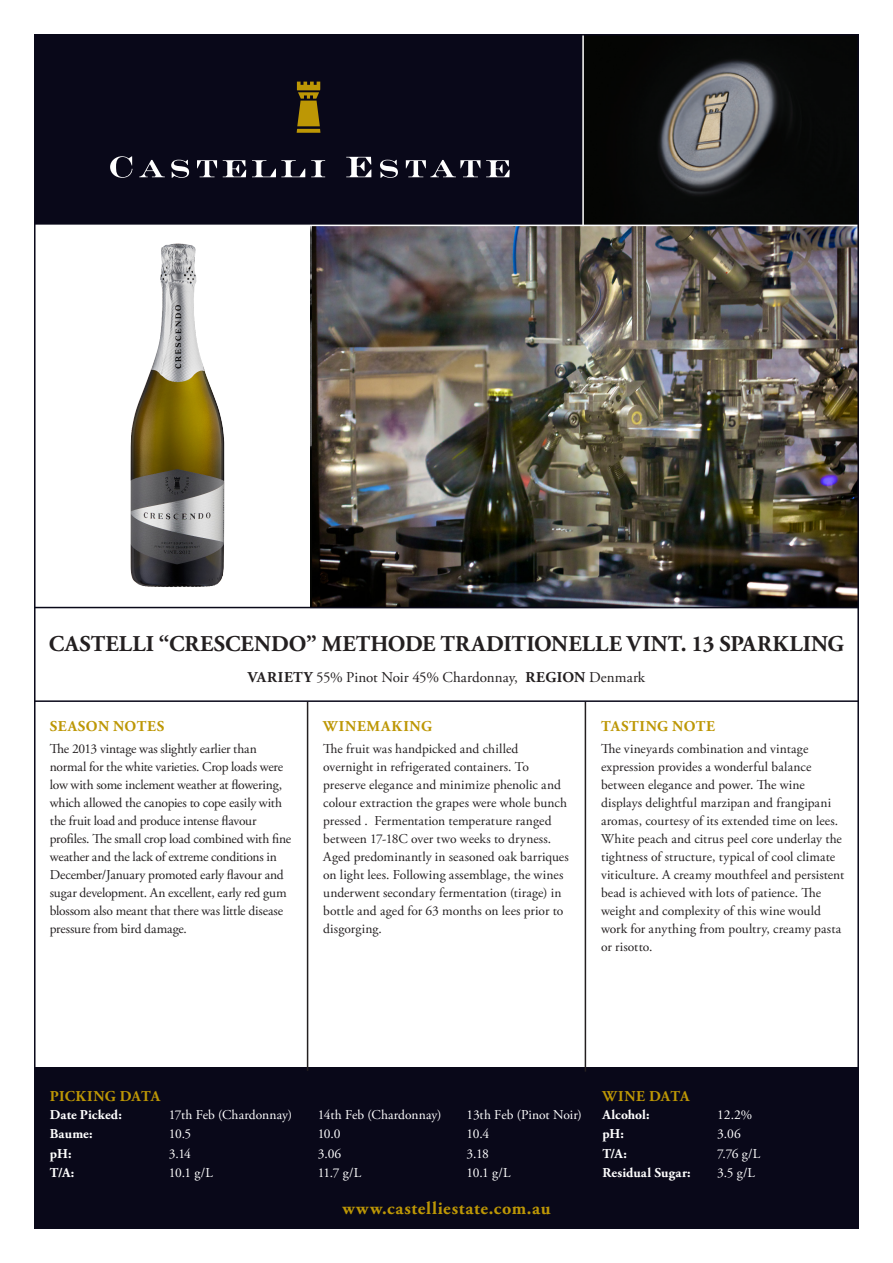
<style>
.page{position:relative;width:893px;height:1263px;background:#fff}
.page>*{position:absolute;margin:0;border:0;box-sizing:border-box;transform-origin:0 0}
.Heading_-_black_text{font:700 22.5px "Adobe Garamond Pro";letter-spacing:.005em;color:#231f20}
.Website_-_gold_text{font:700 18px "Adobe Garamond Pro";letter-spacing:.035em;color:#bd9705}
.Intro_-_black_text_1{font:15px "Adobe Garamond Pro";letter-spacing:-.005em;color:#231f20}
.Subhead_-_gold_text{font:700 15px "Adobe Garamond Pro";letter-spacing:.04em;color:#bd9705}
.Subhead_-_gold_text-2{font:700 15px "Adobe Garamond Pro";letter-spacing:.005em;color:#bd9705}
.Body_copy_-_black_te{font:13.5px/18px "Adobe Garamond Pro";color:#231f20}
.Body_copy_-_black_te-2{font:13.5px "Adobe Garamond Pro";letter-spacing:-.005em;color:#fff}
.Body_copy_-_black_te-3{font:700 13.5px "Adobe Garamond Pro";letter-spacing:.01em;color:#fff}
.s1{font-weight:700}
</style>
<div class="page">
<div style="left:34px;top:34px;width:549px;height:191px;background:#090819"></div>
<img style="left:584px;top:37px;width:272px;height:188px">
<div style="left:34px;top:1067px;width:825px;height:162px;background:#090819"></div>
<img style="left:313px;top:227px;width:543px;height:380px">
<img style="left:130px;top:243px;width:95px;height:344px">
<svg style="left:110px;top:156px;width:22px;height:22px"></svg>
<svg style="left:139px;top:160px;width:26px;height:17px"></svg>
<svg style="left:171px;top:160px;width:18px;height:18px"></svg>
<svg style="left:197px;top:160px;width:20px;height:17px"></svg>
<svg style="left:223px;top:160px;width:23px;height:17px"></svg>
<svg style="left:252px;top:160px;width:53px;height:17px"></svg>
<svg style="left:311px;top:160px;width:14px;height:17px"></svg>
<svg style="left:346px;top:157px;width:25px;height:20px"></svg>
<svg style="left:380px;top:160px;width:18px;height:18px"></svg>
<svg style="left:406px;top:160px;width:74px;height:17px"></svg>
<svg style="left:486px;top:160px;width:24px;height:17px"></svg>
<svg style="left:297px;top:82px;width:23px;height:51px"></svg>
<hr style="left:582px;top:34px;width:2px;height:192px;background:#fff">
<hr style="left:307px;top:702px;width:1px;height:369px;background:#231f20">
<hr style="left:585px;top:702px;width:1px;height:369px;background:#231f20">
<hr style="left:34px;top:700px;width:825px;height:2px;background:#090819">
<hr style="left:34px;top:607px;width:825px;height:1px;background:#090819">
<p class="Heading_-_black_text" style="left:49px;top:631px;width:797px">CASTELLI “CRESCENDO” METHODE TRADITIONELLE VINT. 13 SPARKLING</p>
<p class="Intro_-_black_text_1" style="left:248px;top:668px;width:399px"><span class="s1">VARIETY</span> 55% Pinot Noir 45% Chardonnay, <span class="s1">REGION</span> Denmark</p>
<p class="Subhead_-_gold_text" style="left:50px;top:717px;width:116px">SEASON NOTES</p>
<p class="Body_copy_-_black_te" style="left:50px;top:740px;width:243px">The 2013 vintage was slightly earlier than normal for the white varieties. Crop loads were low with some inclement weather at flowering, which allowed the canopies to cope easily with the fruit load and produce intense flavour profiles. The small crop load combined with fine weather and the lack of extreme conditions in December/January promoted early flavour and sugar development. An excellent, early red gum blossom also meant that there was little disease pressure from bird damage.</p>
<p class="Subhead_-_gold_text" style="left:323px;top:717px;width:110px">WINEMAKING</p>
<p class="Body_copy_-_black_te" style="left:323px;top:740px;width:247px">The fruit was handpicked and chilled overnight in refrigerated containers. To preserve elegance and minimize phenolic and colour extraction the grapes were whole bunch pressed . Fermentation temperature ranged between 17-18C over two weeks to dryness.<br>Aged predominantly in seasoned oak barriques on light lees. Following assemblage, the wines underwent secondary fermentation (tirage) in bottle and aged for 63 months on lees prior to disgorging.</p>
<p class="Subhead_-_gold_text" style="left:601px;top:717px;width:116px">TASTING NOTE</p>
<p class="Body_copy_-_black_te" style="left:601px;top:740px;width:245px">The vineyards combination and vintage expression provides a wonderful balance between elegance and power. The wine displays delightful marzipan and frangipani aromas, courtesy of its extended time on lees.<br>White peach and citrus peel core underlay the tightness of structure, typical of cool climate viticulture. A creamy mouthfeel and persistent bead is achieved with lots of patience. The weight and complexity of this wine would work for anything from poultry, creamy pasta or risotto.</p>
<p class="Subhead_-_gold_text-2" style="left:50px;top:1087px;width:112px">PICKING DATA</p>
<p class="Body_copy_-_black_te-3" style="left:50px;top:1107px;width:74px">Date Picked:</p>
<p class="Body_copy_-_black_te-2" style="left:169px;top:1107px;width:125px">17th Feb (Chardonnay)</p>
<p class="Body_copy_-_black_te-2" style="left:318px;top:1107px;width:125px">14th Feb (Chardonnay)</p>
<p class="Body_copy_-_black_te-2" style="left:467px;top:1107px;width:117px">13th Feb (Pinot Noir)</p>
<p class="Body_copy_-_black_te-3" style="left:50px;top:1126px;width:44px">Baume:</p>
<p class="Body_copy_-_black_te-2" style="left:169px;top:1126px;width:24px">10.5</p>
<p class="Body_copy_-_black_te-2" style="left:318px;top:1126px;width:24px">10.0</p>
<p class="Body_copy_-_black_te-2" style="left:467px;top:1126px;width:24px">10.4</p>
<p class="Body_copy_-_black_te-3" style="left:50px;top:1145px;width:23px">pH:</p>
<p class="Body_copy_-_black_te-2" style="left:169px;top:1145px;width:24px">3.14</p>
<p class="Body_copy_-_black_te-2" style="left:318px;top:1145px;width:25px">3.06</p>
<p class="Body_copy_-_black_te-2" style="left:467px;top:1145px;width:24px">3.18</p>
<p class="Body_copy_-_black_te-3" style="left:50px;top:1164px;width:26px">T/A:</p>
<p class="Body_copy_-_black_te-2" style="left:169px;top:1164px;width:46px">10.1 g/L</p>
<p class="Body_copy_-_black_te-2" style="left:318px;top:1164px;width:45px">11.7 g/L</p>
<p class="Body_copy_-_black_te-2" style="left:467px;top:1164px;width:46px">10.1 g/L</p>
<p class="Website_-_gold_text" style="left:342px;top:1198px;width:209px">www.castelliestate.com.au</p>
<p class="Subhead_-_gold_text" style="left:602px;top:1087px;width:88px">WINE DATA</p>
<p class="Body_copy_-_black_te-3" style="left:602px;top:1107px;width:49px">Alcohol:</p>
<p class="Body_copy_-_black_te-2" style="left:717px;top:1107px;width:37px">12.2%</p>
<p class="Body_copy_-_black_te-3" style="left:602px;top:1126px;width:23px">pH:</p>
<p class="Body_copy_-_black_te-2" style="left:717px;top:1126px;width:25px">3.06</p>
<p class="Body_copy_-_black_te-3" style="left:602px;top:1145px;width:26px">T/A:</p>
<p class="Body_copy_-_black_te-2" style="left:717px;top:1145px;width:45px">7.76 g/L</p>
<p class="Body_copy_-_black_te-3" style="left:602px;top:1164px;width:90px">Residual Sugar:</p>
<p class="Body_copy_-_black_te-2" style="left:717px;top:1164px;width:39px">3.5 g/L</p>
</div>
